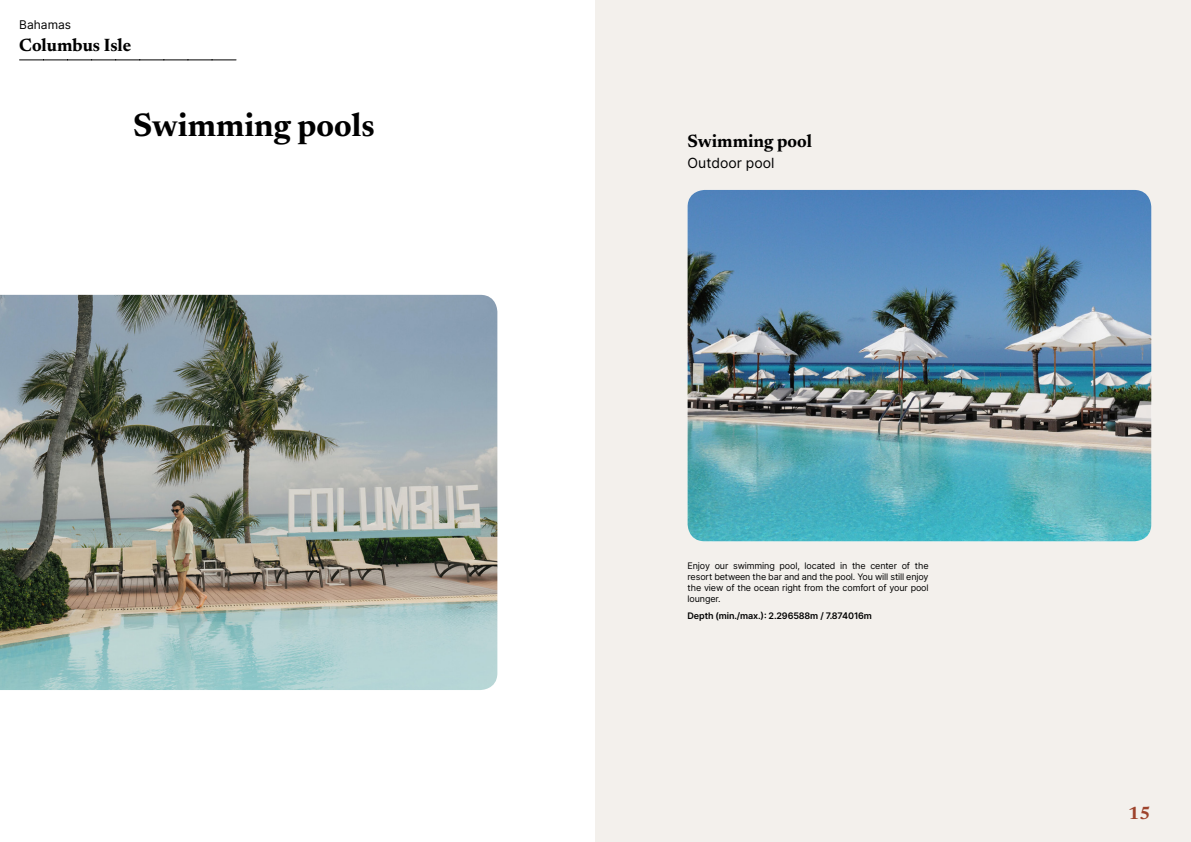
<style>
.page{position:relative;width:1191px;height:842px;background:#fff}
.page>*{position:absolute;margin:0;border:0;box-sizing:border-box;transform-origin:0 0}
.t1{font:700 33px "Newsreader 24 pt";color:#000}
.t2{font:700 18px "Newsreader 24 pt";color:#000}
.t3{font:700 18px "Newsreader 24 pt";color:#9d432c}
.t4{font:14px "Inter";color:#000}
.t5{font:12px "Inter";color:#000}
.t6{font:9px/11px "Inter";letter-spacing:-.015em;color:#000;text-align:justify}
.t7{font:600 9px "Inter";letter-spacing:-.015em;color:#000}
</style>
<div class="page">
<div style="left:595px;top:0;width:596px;height:842px;background:#f3f0ec"></div>
<img style="left:0;top:295px;width:497px;height:395px">
<img style="left:687px;top:190px;width:464px;height:351px">
<svg style="left:20px;top:60px;width:216px;height:1px"></svg>
<h3 class="t5" style="left:19px;top:15px;width:53px">Bahamas</h3>
<h2 class="t2" style="left:19px;top:32px;width:114px">Columbus Isle</h2>
<h1 class="t1" style="left:133px;top:101px;width:243px">Swimming pools</h1>
<h2 class="t2" style="left:687px;top:128px;width:126px">Swimming pool</h2>
<h3 class="t4" style="left:687px;top:153px;width:88px">Outdoor pool</h3>
<p class="t6" style="left:687px;top:560px;width:242px">Enjoy our swimming pool, located in the center of the resort between the bar and and the pool. You will still enjoy the view of the ocean right from the comfort of your pool lounger.</p>
<p class="t7" style="left:687px;top:609px;width:186px">Depth (min./max.): 2.296588m / 7.874016m</p>
<h2 class="t3" style="left:1128px;top:800px;width:24px">15</h2>
</div>
